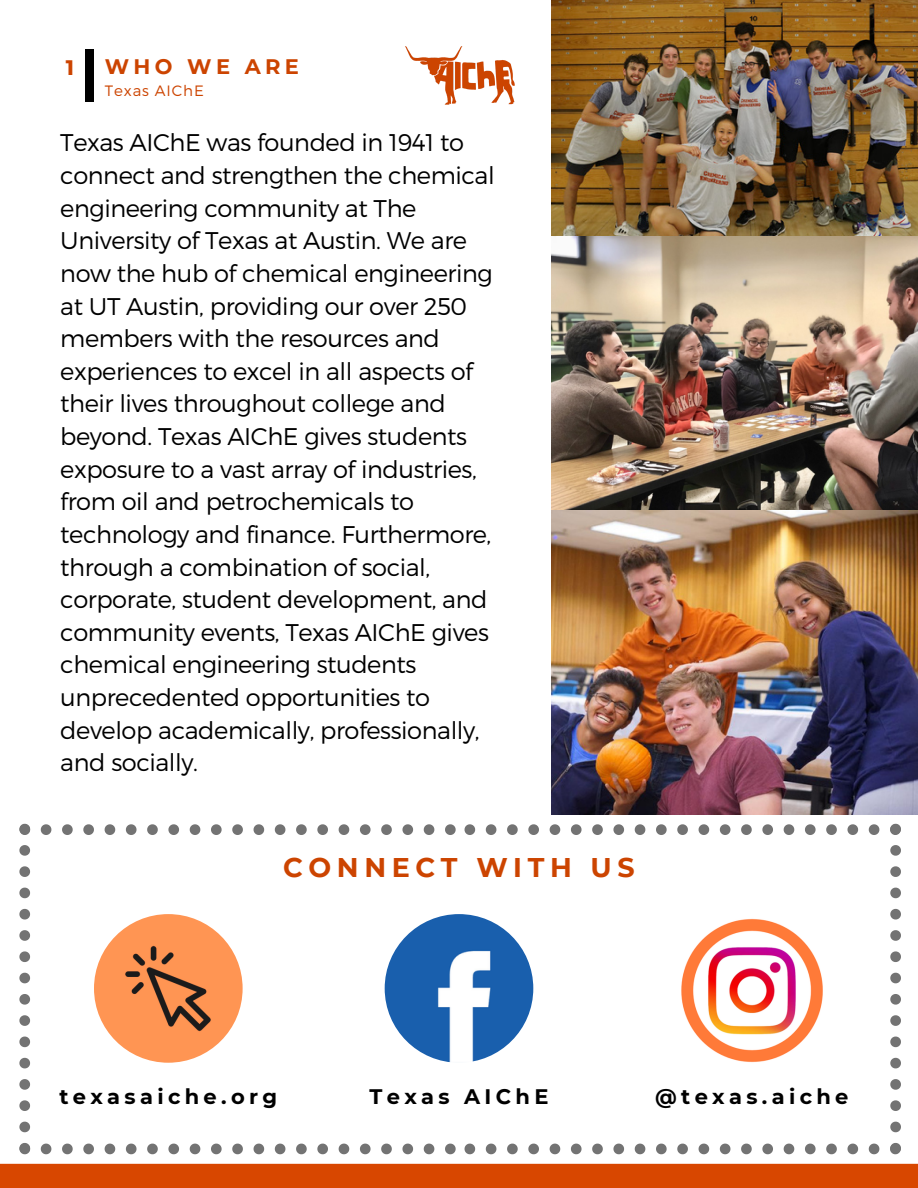
<style>
.page{position:relative;width:918px;height:1188px;background:#fff}
.page>*{position:absolute;margin:0;border:0;box-sizing:border-box;transform-origin:0 0}
.t1{font:700 27px "Montserrat";letter-spacing:.205em;color:#c40}
.t2{font:300 24.15px/32.7px "Montserrat";letter-spacing:-.015em;color:#000}
.t3{font:700 21px "Montserrat";letter-spacing:.205em;color:#000}
.t4{font:700 21px "Montserrat";letter-spacing:.205em;color:#c40}
.t5{font:300 15px "Montserrat";letter-spacing:.06em;color:#c40}
</style>
<div class="page">
<div style="left:0;top:1164px;width:918px;height:24px;background:#d84700"></div>
<img style="left:405px;top:46px;width:110px;height:59px">
<div style="left:86px;top:50px;width:8px;height:52px;background:#000"></div>
<img style="left:552px;top:0;width:366px;height:236px">
<img style="left:552px;top:236px;width:366px;height:578px">
<svg style="left:41px;top:824px;width:10px;height:11px"></svg>
<svg style="left:62px;top:824px;width:11px;height:11px"></svg>
<svg style="left:83px;top:824px;width:11px;height:11px"></svg>
<svg style="left:105px;top:824px;width:10px;height:11px"></svg>
<svg style="left:126px;top:824px;width:11px;height:11px"></svg>
<svg style="left:147px;top:824px;width:11px;height:11px"></svg>
<svg style="left:168px;top:824px;width:11px;height:11px"></svg>
<svg style="left:190px;top:824px;width:10px;height:11px"></svg>
<svg style="left:211px;top:824px;width:11px;height:11px"></svg>
<svg style="left:232px;top:824px;width:11px;height:11px"></svg>
<svg style="left:254px;top:824px;width:10px;height:11px"></svg>
<svg style="left:275px;top:824px;width:10px;height:11px"></svg>
<svg style="left:296px;top:824px;width:11px;height:11px"></svg>
<svg style="left:317px;top:824px;width:11px;height:11px"></svg>
<svg style="left:339px;top:824px;width:10px;height:11px"></svg>
<svg style="left:360px;top:824px;width:11px;height:11px"></svg>
<svg style="left:381px;top:824px;width:11px;height:11px"></svg>
<svg style="left:402px;top:824px;width:11px;height:11px"></svg>
<svg style="left:424px;top:824px;width:10px;height:11px"></svg>
<svg style="left:445px;top:824px;width:11px;height:11px"></svg>
<svg style="left:465px;top:824px;width:10px;height:11px"></svg>
<svg style="left:486px;top:824px;width:10px;height:11px"></svg>
<svg style="left:507px;top:824px;width:11px;height:11px"></svg>
<svg style="left:528px;top:824px;width:11px;height:11px"></svg>
<svg style="left:550px;top:824px;width:10px;height:11px"></svg>
<svg style="left:571px;top:824px;width:11px;height:11px"></svg>
<svg style="left:592px;top:824px;width:11px;height:11px"></svg>
<svg style="left:613px;top:824px;width:11px;height:11px"></svg>
<svg style="left:635px;top:824px;width:10px;height:11px"></svg>
<svg style="left:656px;top:824px;width:11px;height:11px"></svg>
<svg style="left:677px;top:824px;width:11px;height:11px"></svg>
<svg style="left:699px;top:824px;width:10px;height:11px"></svg>
<svg style="left:720px;top:824px;width:10px;height:11px"></svg>
<svg style="left:741px;top:824px;width:11px;height:11px"></svg>
<svg style="left:762px;top:824px;width:11px;height:11px"></svg>
<svg style="left:784px;top:824px;width:10px;height:11px"></svg>
<svg style="left:805px;top:824px;width:11px;height:11px"></svg>
<svg style="left:826px;top:824px;width:11px;height:11px"></svg>
<svg style="left:847px;top:824px;width:11px;height:11px"></svg>
<svg style="left:869px;top:824px;width:10px;height:11px"></svg>
<svg style="left:890px;top:1122px;width:11px;height:10px"></svg>
<svg style="left:890px;top:1100px;width:11px;height:11px"></svg>
<svg style="left:890px;top:1079px;width:11px;height:11px"></svg>
<svg style="left:890px;top:1058px;width:11px;height:10px"></svg>
<svg style="left:890px;top:1037px;width:11px;height:10px"></svg>
<svg style="left:890px;top:1015px;width:11px;height:11px"></svg>
<svg style="left:890px;top:994px;width:11px;height:11px"></svg>
<svg style="left:890px;top:973px;width:11px;height:10px"></svg>
<svg style="left:890px;top:951px;width:11px;height:11px"></svg>
<svg style="left:890px;top:930px;width:11px;height:11px"></svg>
<svg style="left:890px;top:909px;width:11px;height:11px"></svg>
<svg style="left:890px;top:888px;width:11px;height:10px"></svg>
<svg style="left:890px;top:866px;width:11px;height:11px"></svg>
<svg style="left:890px;top:845px;width:11px;height:11px"></svg>
<svg style="left:890px;top:824px;width:11px;height:11px"></svg>
<svg style="left:19px;top:1122px;width:11px;height:10px"></svg>
<svg style="left:19px;top:1100px;width:11px;height:11px"></svg>
<svg style="left:19px;top:1079px;width:11px;height:11px"></svg>
<svg style="left:19px;top:1058px;width:11px;height:10px"></svg>
<svg style="left:19px;top:1037px;width:11px;height:10px"></svg>
<svg style="left:19px;top:1015px;width:11px;height:11px"></svg>
<svg style="left:19px;top:994px;width:11px;height:11px"></svg>
<svg style="left:19px;top:973px;width:11px;height:10px"></svg>
<svg style="left:19px;top:951px;width:11px;height:11px"></svg>
<svg style="left:19px;top:930px;width:11px;height:11px"></svg>
<svg style="left:19px;top:909px;width:11px;height:11px"></svg>
<svg style="left:19px;top:888px;width:11px;height:10px"></svg>
<svg style="left:19px;top:866px;width:11px;height:11px"></svg>
<svg style="left:19px;top:845px;width:11px;height:11px"></svg>
<svg style="left:19px;top:824px;width:11px;height:11px"></svg>
<svg style="left:19px;top:1143px;width:11px;height:11px"></svg>
<svg style="left:41px;top:1144px;width:10px;height:10px"></svg>
<svg style="left:62px;top:1144px;width:11px;height:10px"></svg>
<svg style="left:83px;top:1144px;width:11px;height:10px"></svg>
<svg style="left:105px;top:1144px;width:10px;height:10px"></svg>
<svg style="left:126px;top:1144px;width:11px;height:10px"></svg>
<svg style="left:147px;top:1144px;width:11px;height:10px"></svg>
<svg style="left:168px;top:1144px;width:11px;height:10px"></svg>
<svg style="left:190px;top:1144px;width:10px;height:10px"></svg>
<svg style="left:211px;top:1144px;width:11px;height:10px"></svg>
<svg style="left:232px;top:1144px;width:11px;height:10px"></svg>
<svg style="left:254px;top:1144px;width:10px;height:10px"></svg>
<svg style="left:275px;top:1144px;width:10px;height:10px"></svg>
<svg style="left:296px;top:1144px;width:11px;height:10px"></svg>
<svg style="left:317px;top:1144px;width:11px;height:10px"></svg>
<svg style="left:339px;top:1144px;width:10px;height:10px"></svg>
<svg style="left:360px;top:1144px;width:11px;height:10px"></svg>
<svg style="left:381px;top:1144px;width:11px;height:10px"></svg>
<svg style="left:402px;top:1144px;width:11px;height:10px"></svg>
<svg style="left:424px;top:1144px;width:10px;height:10px"></svg>
<svg style="left:445px;top:1144px;width:11px;height:10px"></svg>
<svg style="left:465px;top:1144px;width:10px;height:10px"></svg>
<svg style="left:486px;top:1144px;width:10px;height:10px"></svg>
<svg style="left:507px;top:1144px;width:11px;height:10px"></svg>
<svg style="left:528px;top:1144px;width:11px;height:10px"></svg>
<svg style="left:550px;top:1144px;width:10px;height:10px"></svg>
<svg style="left:571px;top:1144px;width:11px;height:10px"></svg>
<svg style="left:592px;top:1144px;width:11px;height:10px"></svg>
<svg style="left:613px;top:1144px;width:11px;height:10px"></svg>
<svg style="left:635px;top:1144px;width:10px;height:10px"></svg>
<svg style="left:656px;top:1144px;width:11px;height:10px"></svg>
<svg style="left:677px;top:1144px;width:11px;height:10px"></svg>
<svg style="left:699px;top:1144px;width:10px;height:10px"></svg>
<svg style="left:720px;top:1144px;width:10px;height:10px"></svg>
<svg style="left:741px;top:1144px;width:11px;height:10px"></svg>
<svg style="left:762px;top:1144px;width:11px;height:10px"></svg>
<svg style="left:784px;top:1144px;width:10px;height:10px"></svg>
<svg style="left:805px;top:1144px;width:11px;height:10px"></svg>
<svg style="left:826px;top:1144px;width:11px;height:10px"></svg>
<svg style="left:847px;top:1144px;width:11px;height:10px"></svg>
<svg style="left:869px;top:1144px;width:10px;height:10px"></svg>
<svg style="left:890px;top:1143px;width:11px;height:11px"></svg>
<img style="left:385px;top:914px;width:148px;height:149px;border-radius:50%">
<img style="left:94px;top:914px;width:149px;height:149px;border-radius:50%">
<img style="left:678px;top:916px;width:148px;height:149px;border-radius:50%">
<p class="t4" style="left:66px;top:53px;width:10px">1</p>
<p class="t4" style="left:105px;top:54px;width:196px">WHO WE ARE</p>
<p class="t5" style="left:105px;top:81px;width:100px">Texas AIChE</p>
<p class="t2" style="left:60px;top:125px;width:436px">Texas AIChE was founded in 1941 to connect and strengthen the chemical engineering community at The University of Texas at Austin. We are now the hub of chemical engineering at UT Austin, providing our over 250 members with the resources and experiences to excel in all aspects of their lives throughout college and beyond. Texas AIChE gives students exposure to a vast array of industries, from oil and petrochemicals to technology and finance. Furthermore, through a combination of social, corporate, student development, and community events, Texas AIChE gives chemical engineering students unprecedented opportunities to develop academically, professionally, and socially.</p>
<p class="t1" style="left:283px;top:851px;width:353px">CONNECT WITH US</p>
<p class="t3" style="left:59px;top:1084px;width:219px">texasaiche.org</p>
<p class="t3" style="left:369px;top:1084px;width:181px">Texas AIChE</p>
<p class="t3" style="left:655px;top:1084px;width:195px">@texas.aiche</p>
</div>
